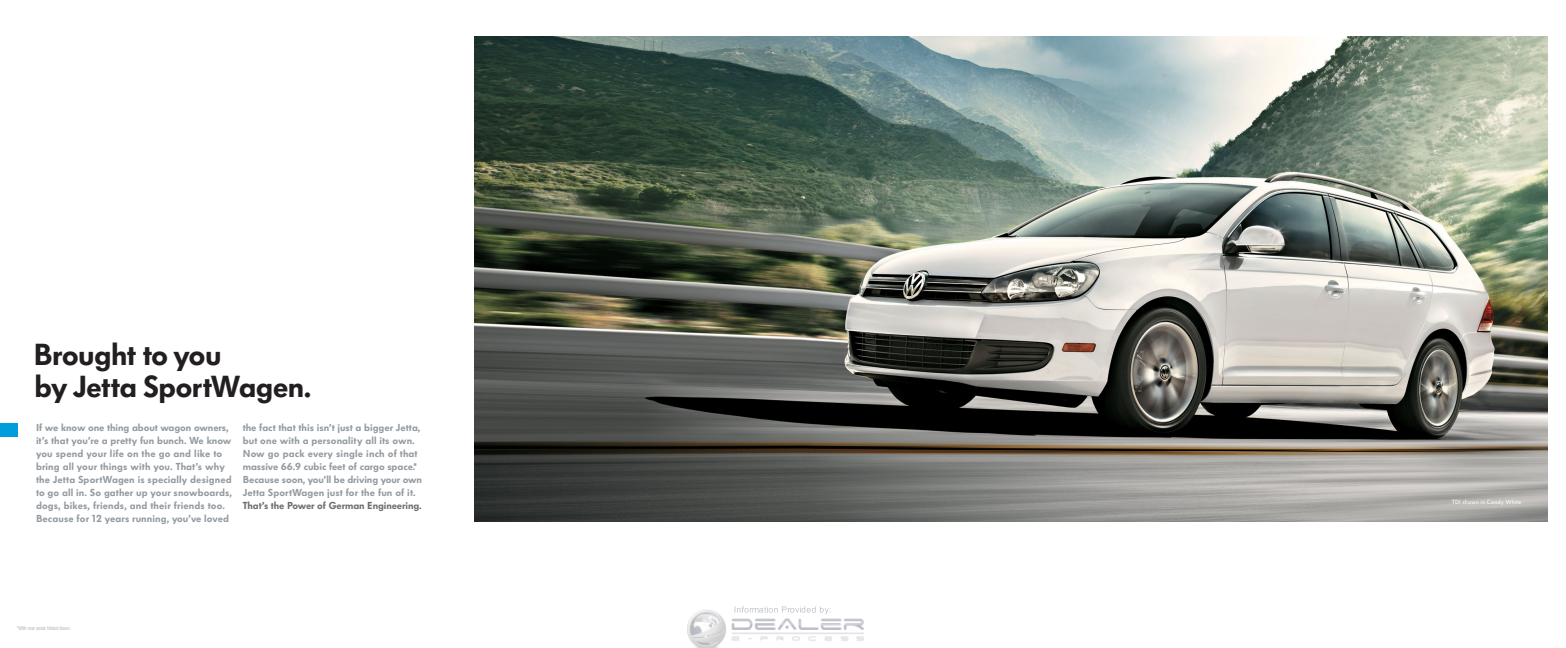
<style>
.page{position:relative;width:1566px;height:648px;background:#fff}
.page>*{position:absolute;margin:0;border:0;box-sizing:border-box;transform-origin:0 0}
.t1{font:30px/32px "Volkswagen Headline";letter-spacing:-.02em;color:#231f20}
.t2{font:10px/13px "Volkswagen Headline";letter-spacing:.01em;color:#939ba1}
.t3{font:10px "Volkswagen Headline";letter-spacing:-.01em;color:#6d6e70}
.t4{font:6px "Volkswagen Copy";letter-spacing:.01em;color:#fff}
.t5{font:condensed 5.2px "Helvetica Neue";letter-spacing:-.02em;color:#b5bcc1}
</style>
<div class="page">
<img style="left:475px;top:36px;width:1073px;height:486px">
<div style="left:0;top:423px;width:18px;height:14px;background:#009ddc"></div>
<img style="left:687px;top:606px;width:177px;height:42px">
<h1 class="t1" style="left:33px;top:338px;width:279px">Brought to you<br>by Jetta SportWagen.</h1>
<p class="t2" style="left:36px;top:421px;width:198px">If we know one thing about wagon owners, it’s that you’re a pretty fun bunch. We know you spend your life on the go and like to bring all your things with you. That’s why the Jetta SportWagen is specially designed to go all in. So gather up your snowboards, dogs, bikes, friends, and their friends too.<br>Because for 12 years running, you’ve loved</p>
<p class="t2" style="left:243px;top:421px;width:181px">the fact that this isn’t just a bigger Jetta, but one with a personality all its own.<br>Now go pack every single inch of that massive 66.9 cubic feet of cargo space.* Because soon, you’ll be driving your own Jetta SportWagen just for the fun of it.</p>
<p class="t3" style="left:243px;top:500px;width:180px">That’s the Power of German Engineering.</p>
<p class="t5" style="left:17px;top:626px;width:56px">*With rear seats folded down.</p>
<p class="t4" style="left:1452px;top:500px;width:70px">TDI shown in Candy White</p>
</div>
